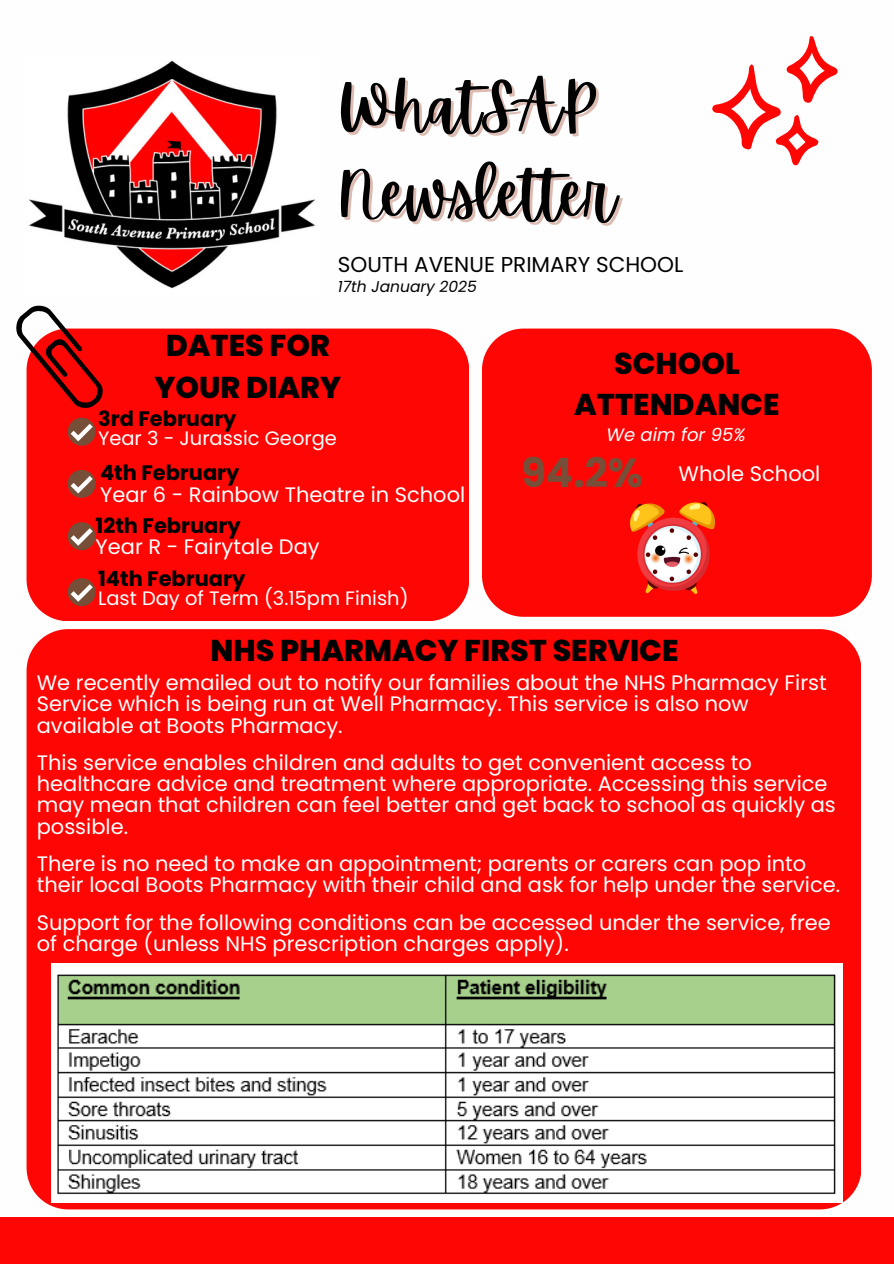
<style>
.page{position:relative;width:894px;height:1264px;background:#fff}
.page>*{position:absolute;margin:0;border:0;box-sizing:border-box;transform-origin:0 0}
.t1{font:62.85px "Apricots";color:#020202}
.t2{font:700 40.5px "Poppins";color:#774f38}
.t3{font:800 30px/41.7px "Poppins";color:#020202;text-align:center}
.t4{font:21.45px "Poppins";color:#020202}
.t5{font:21px/21.3px "Poppins";color:#fff}
.t6{font:700 21px "Poppins";color:#000}
.t7{font:19.5px "Poppins";color:#fff}
.t8{font:italic 18px "Poppins";color:#fff}
.t9{font:italic 15.45px "Poppins";color:#020202}
.s1{font-weight:700;color:#000}
</style>
<div class="page">
<div style="left:0;top:1217px;width:893px;height:46px;background:#fd0604"></div>
<svg style="left:712px;top:36px;width:125px;height:130px"></svg>
<div style="left:27px;top:328px;width:442px;height:293px;background:#fd0604"></div>
<div style="left:482px;top:328px;width:389px;height:288px;background:#fd0604;border-radius:42px"></div>
<div style="left:27px;top:629px;width:833px;height:580px;background:#fd0604"></div>
<svg style="left:16px;top:305px;width:89px;height:104px"></svg>
<img style="left:29px;top:60px;width:286px;height:228px">
<svg style="left:68px;top:522px;width:28px;height:28px"></svg>
<svg style="left:68px;top:578px;width:28px;height:28px"></svg>
<svg style="left:68px;top:470px;width:28px;height:28px"></svg>
<img style="left:630px;top:502px;width:84px;height:91px">
<svg style="left:68px;top:418px;width:28px;height:27px"></svg>
<img style="left:51px;top:963px;width:791px;height:239px">
<p class="t1" style="left:338px;top:71px;width:259px">WhatSAP</p>
<p class="t1" style="left:338px;top:158px;width:279px">Newsletter</p>
<h1 class="t4" style="left:338px;top:250px;width:347px">SOUTH AVENUE PRIMARY SCHOOL</h1>
<h5 class="t9" style="left:338px;top:276px;width:141px">17th January 2025</h5>
<h4 class="t3" style="left:154px;top:324px;width:188px">DATES FOR<br>YOUR DIARY</h4>
<h6 class="t6" style="left:98px;top:404px;width:140px">3rd February</h6>
<h6 class="t7" style="left:98px;top:425px;width:240px">Year 3 - Jurassic George</h6>
<p class="t5" style="left:100px;top:462px;width:366px"><span class="s1">4th February<br></span>Year 6 - Rainbow Theatre in School</p>
<p class="t5" style="left:96px;top:515px;width:225px"><span class="s1">12th February<br></span>Year R - Fairytale Day</p>
<p class="t6" style="left:98px;top:564px;width:149px">14th February</p>
<p class="t7" style="left:98px;top:585px;width:312px">Last Day of Term (3.15pm Finish)</p>
<p class="t3" style="left:574px;top:342px;width:207px">SCHOOL<br>ATTENDANCE</p>
<h3 class="t8" style="left:606px;top:422px;width:140px">We aim for 95%</h3>
<p class="t2" style="left:521px;top:445px;width:123px">94.2%</p>
<p class="t5" style="left:678px;top:463px;width:143px">Whole School</p>
<h3 class="t3" style="left:210px;top:629px;width:469px">NHS PHARMACY FIRST SERVICE</h3>
<h2 class="t5" style="left:37px;top:671px;width:791px">We recently emailed out to notify our families about the NHS Pharmacy First<br>Service which is being run at Well Pharmacy. This service is also now available at Boots Pharmacy.</h2>
<h5 class="t5" style="left:37px;top:751px;width:800px">This service enables children and adults to get convenient access to healthcare advice and treatment where appropriate. Accessing this service may mean that children can feel better and get back to school as quickly as possible.</h5>
<p class="t5" style="left:37px;top:853px;width:804px">There is no need to make an appointment; parents or carers can pop into their local Boots Pharmacy with their child and ask for help under the service.</p>
<h5 class="t5" style="left:37px;top:911px;width:795px">Support for the following conditions can be accessed under the service, free of charge (unless NHS prescription charges apply).</h5>
</div>
